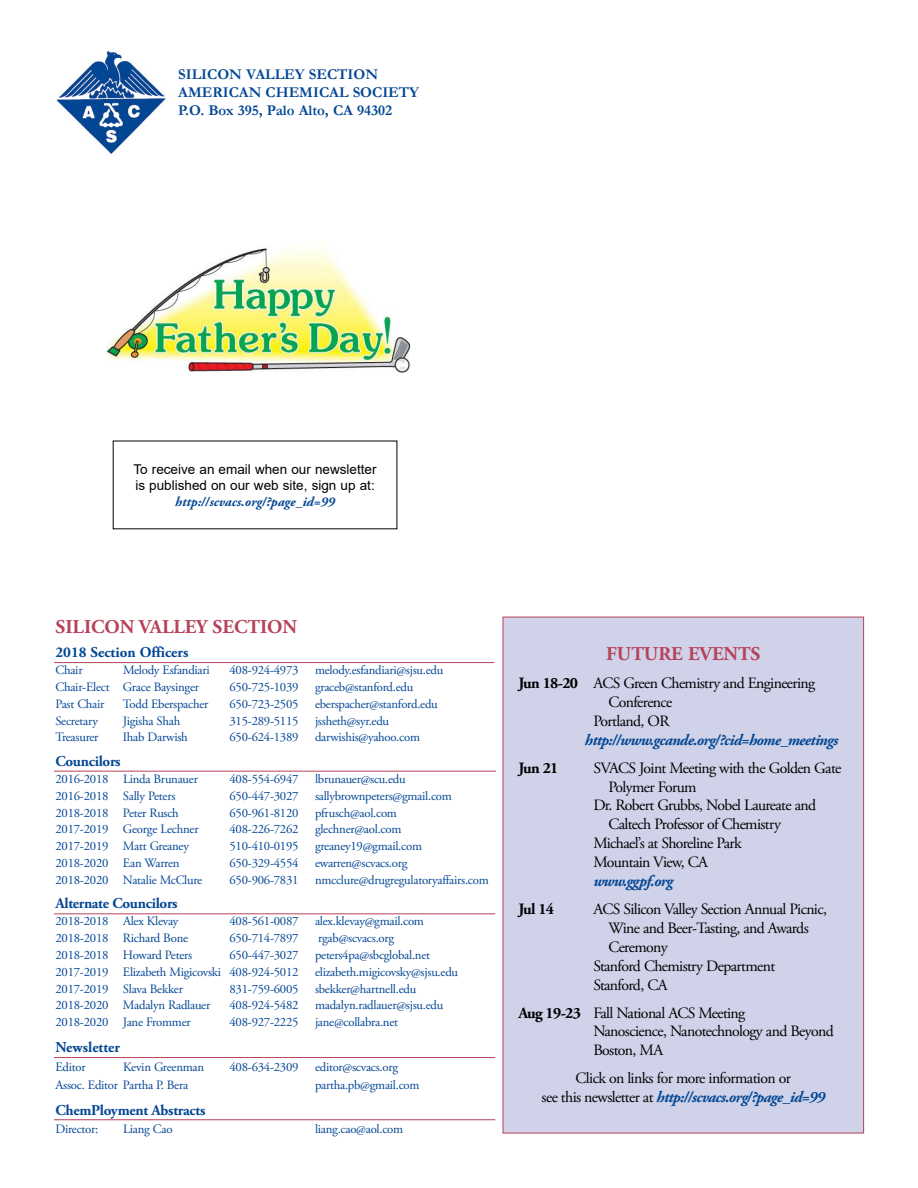
<style>
.page{position:relative;width:918px;height:1188px;background:#fff}
.page>*{position:absolute;margin:0;border:0;box-sizing:border-box;transform-origin:0 0}
.t1{font:700 19.5px "Adobe Garamond Pro";color:#b7425a}
.t2{font:15.75px/18.9px "Adobe Garamond Pro";letter-spacing:-.04em;color:#000}
.t3{font:italic 700 15.75px "Adobe Garamond Pro";letter-spacing:-.04em;color:#034694}
.t4{font:700 15.75px "Adobe Garamond Pro";letter-spacing:-.04em;color:#000}
.t5{font:700 15px/18px "Garamond";color:#034694}
.t6{font:700 15px "Adobe Garamond Pro";letter-spacing:-.02em;color:#034694}
.t7{font:700 15px "Adobe Garamond Pro";color:#034694}
.t8{font:13.5px/16.2px "Arial";color:#000}
.t9{font:italic 700 13.5px "Adobe Garamond Pro";color:#034694}
.t10{font:12.75px "Adobe Garamond Pro";letter-spacing:-.02em;color:#034694}
.s1{font-weight:700}
.s2{font-weight:700;font-style:italic;color:#034694}
</style>
<div class="page">
<div style="left:503px;top:617px;width:361px;height:516px;background:#cfd2e8"></div>
<img style="left:56px;top:51px;width:110px;height:103px">
<hr style="left:54px;top:1119px;width:441px;height:1px;background:#b7425a">
<hr style="left:54px;top:662px;width:440px;height:1px;background:#b7425a">
<hr style="left:54px;top:771px;width:442px;height:1px;background:#b7425a">
<hr style="left:54px;top:914px;width:441px;height:1px;background:#b7425a">
<hr style="left:54px;top:1057px;width:441px;height:1px;background:#b7425a">
<img style="left:106px;top:247px;width:304px;height:125px">
<p class="t5" style="left:178px;top:66px;width:242px">SILICON VALLEY SECTION<br>AMERICAN CHEMICAL SOCIETY<br>P.O. Box 395, Palo Alto, CA 94302</p>
<p class="t8" style="left:133px;top:461px;width:245px">To receive an email when our newsletter is published on our web site, sign up at:</p>
<p class="t9" style="left:175px;top:494px;width:161px">http://scvacs.org/?page_id=99</p>
<h1 class="t1" style="left:56px;top:615px;width:243px">SILICON VALLEY SECTION</h1>
<p class="t7" style="left:56px;top:644px;width:135px">2018 Section Officers</p>
<p class="t10" style="left:56px;top:663px;width:29px">Chair</p>
<p class="t10" style="left:123px;top:663px;width:88px">Melody Esfandiari</p>
<p class="t10" style="left:230px;top:663px;width:71px">408-924-4973</p>
<p class="t10" style="left:315px;top:663px;width:130px">melody.esfandiari@sjsu.edu</p>
<p class="t10" style="left:56px;top:679px;width:145px">Chair-Elect Grace Baysinger</p>
<p class="t10" style="left:230px;top:679px;width:71px">650-725-1039</p>
<p class="t10" style="left:315px;top:679px;width:100px">graceb@stanford.edu</p>
<p class="t10" style="left:56px;top:696px;width:50px">Past Chair</p>
<p class="t10" style="left:123px;top:696px;width:87px">Todd Eberspacher</p>
<p class="t10" style="left:230px;top:696px;width:71px">650-723-2505</p>
<p class="t10" style="left:315px;top:696px;width:124px">eberspacher@stanford.edu</p>
<p class="t10" style="left:56px;top:713px;width:44px">Secretary</p>
<p class="t10" style="left:123px;top:713px;width:59px">Jigisha Shah</p>
<p class="t10" style="left:230px;top:713px;width:71px">315-289-5115</p>
<p class="t10" style="left:315px;top:713px;width:76px">jssheth@syr.edu</p>
<p class="t10" style="left:56px;top:730px;width:45px">Treasurer</p>
<p class="t10" style="left:123px;top:730px;width:66px">Ihab Darwish</p>
<p class="t10" style="left:230px;top:730px;width:71px">650-624-1389</p>
<p class="t10" style="left:315px;top:730px;width:107px">darwishis@yahoo.com</p>
<p class="t6" style="left:56px;top:753px;width:67px">Councilors</p>
<p class="t10" style="left:56px;top:771px;width:144px">2016-2018 Linda Brunauer</p>
<p class="t10" style="left:230px;top:771px;width:71px">408-554-6947</p>
<p class="t10" style="left:315px;top:771px;width:92px">lbrunauer@scu.edu</p>
<p class="t10" style="left:56px;top:788px;width:121px">2016-2018 Sally Peters</p>
<p class="t10" style="left:230px;top:788px;width:71px">650-447-3027</p>
<p class="t10" style="left:315px;top:788px;width:138px">sallybrownpeters@gmail.com</p>
<p class="t10" style="left:56px;top:805px;width:125px">2018-2018 Peter Rusch</p>
<p class="t10" style="left:230px;top:805px;width:71px">650-961-8120</p>
<p class="t10" style="left:315px;top:805px;width:84px">pfrusch@aol.com</p>
<p class="t10" style="left:56px;top:822px;width:145px">2017-2019 George Lechner</p>
<p class="t10" style="left:230px;top:822px;width:71px">408-226-7262</p>
<p class="t10" style="left:315px;top:822px;width:88px">glechner@aol.com</p>
<p class="t10" style="left:56px;top:839px;width:135px">2017-2019 Matt Greaney</p>
<p class="t10" style="left:230px;top:839px;width:71px">510-410-0195</p>
<p class="t10" style="left:315px;top:839px;width:109px">greaney19@gmail.com</p>
<p class="t10" style="left:56px;top:855px;width:126px">2018-2020 Ean Warren</p>
<p class="t10" style="left:230px;top:855px;width:71px">650-329-4554</p>
<p class="t10" style="left:315px;top:855px;width:94px">ewarren@scvacs.org</p>
<p class="t10" style="left:56px;top:872px;width:148px">2018-2020 Natalie McClure</p>
<p class="t10" style="left:230px;top:872px;width:71px">650-906-7831</p>
<p class="t10" style="left:315px;top:872px;width:175px">nmcclure@drugregulatoryaffairs.com</p>
<p class="t6" style="left:56px;top:895px;width:124px">Alternate Councilors</p>
<p class="t10" style="left:56px;top:914px;width:125px">2018-2018 Alex Klevay</p>
<p class="t10" style="left:230px;top:914px;width:71px">408-561-0087</p>
<p class="t10" style="left:315px;top:914px;width:111px">alex.klevay@gmail.com</p>
<p class="t10" style="left:56px;top:930px;width:134px">2018-2018 Richard Bone</p>
<p class="t10" style="left:230px;top:930px;width:71px">650-714-7897</p>
<p class="t10" style="left:318px;top:930px;width:77px">rgab@scvacs.org</p>
<p class="t10" style="left:56px;top:947px;width:138px">2018-2018 Howard Peters</p>
<p class="t10" style="left:230px;top:947px;width:71px">650-447-3027</p>
<p class="t10" style="left:315px;top:947px;width:117px">peters4pa@sbcglobal.net</p>
<p class="t10" style="left:56px;top:964px;width:245px">2017-2019 Elizabeth Migicovski 408-924-5012</p>
<p class="t10" style="left:315px;top:964px;width:145px">elizabeth.migicovsky@sjsu.edu</p>
<p class="t10" style="left:56px;top:981px;width:129px">2017-2019 Slava Bekker</p>
<p class="t10" style="left:230px;top:981px;width:71px">831-759-6005</p>
<p class="t10" style="left:315px;top:981px;width:103px">sbekker@hartnell.edu</p>
<p class="t10" style="left:56px;top:998px;width:156px">2018-2020 Madalyn Radlauer</p>
<p class="t10" style="left:230px;top:998px;width:71px">408-924-5482</p>
<p class="t10" style="left:315px;top:998px;width:130px">madalyn.radlauer@sjsu.edu</p>
<p class="t10" style="left:56px;top:1014px;width:137px">2018-2020 Jane Frommer</p>
<p class="t10" style="left:230px;top:1014px;width:71px">408-927-2225</p>
<p class="t10" style="left:315px;top:1014px;width:85px">jane@collabra.net</p>
<p class="t7" style="left:56px;top:1039px;width:66px">Newsletter</p>
<p class="t10" style="left:56px;top:1059px;width:32px">Editor</p>
<p class="t10" style="left:123px;top:1059px;width:83px">Kevin Greenman</p>
<p class="t10" style="left:230px;top:1059px;width:71px">408-634-2309</p>
<p class="t10" style="left:315px;top:1059px;width:85px">editor@scvacs.org</p>
<p class="t10" style="left:56px;top:1077px;width:134px">Assoc. Editor Partha P. Bera</p>
<p class="t10" style="left:315px;top:1077px;width:106px">partha.pb@gmail.com</p>
<p class="t6" style="left:56px;top:1102px;width:151px">ChemPloyment Abstracts</p>
<p class="t10" style="left:56px;top:1122px;width:44px">Director:</p>
<p class="t10" style="left:123px;top:1122px;width:51px">Liang Cao</p>
<p class="t10" style="left:315px;top:1122px;width:90px">liang.cao@aol.com</p>
<h1 class="t1" style="left:606px;top:642px;width:156px">FUTURE EVENTS</h1>
<p class="t2" style="left:518px;top:674px;width:298px"><span class="s1">Jun 18-20</span> ACS Green Chemistry and Engineering</p>
<p class="t2" style="left:608px;top:693px;width:66px">Conference</p>
<p class="t2" style="left:593px;top:712px;width:78px">Portland, OR</p>
<p class="t3" style="left:585px;top:731px;width:255px">http://www.gcande.org/?cid=home_meetings</p>
<p class="t4" style="left:518px;top:758px;width:42px">Jun 21</p>
<p class="t2" style="left:593px;top:759px;width:250px">SVACS Joint Meeting with the Golden Gate</p>
<p class="t2" style="left:608px;top:778px;width:90px">Polymer Forum</p>
<p class="t2" style="left:593px;top:797px;width:224px">Dr. Robert Grubbs, Nobel Laureate and</p>
<p class="t2" style="left:608px;top:815px;width:174px">Caltech Professor of Chemistry</p>
<p class="t2" style="left:593px;top:834px;width:150px">Michael’s at Shoreline Park</p>
<p class="t2" style="left:593px;top:853px;width:116px">Mountain View, CA</p>
<p class="t3" style="left:593px;top:872px;width:81px">www.ggpf.org</p>
<p class="t4" style="left:518px;top:900px;width:37px">Jul 14</p>
<p class="t2" style="left:593px;top:900px;width:235px">ACS Silicon Valley Section Annual Picnic,</p>
<p class="t2" style="left:608px;top:919px;width:202px">Wine and Beer-Tasting, and Awards</p>
<p class="t2" style="left:608px;top:938px;width:61px">Ceremony</p>
<p class="t2" style="left:593px;top:957px;width:183px">Stanford Chemistry Department</p>
<p class="t2" style="left:593px;top:976px;width:76px">Stanford, CA</p>
<p class="t2" style="left:593px;top:1004px;width:242px;text-indent:-75px"><span class="s1">Aug 19-23</span> Fall National ACS Meeting<br>Nanoscience, Nanotechnology and Beyond<br>Boston, MA</p>
<p class="t2" style="left:542px;top:1069px;width:285px;text-align:center">Click on links for more information or<br>see this newsletter at <span class="s2">http://scvacs.org/?page_id=99</span></p>
</div>
